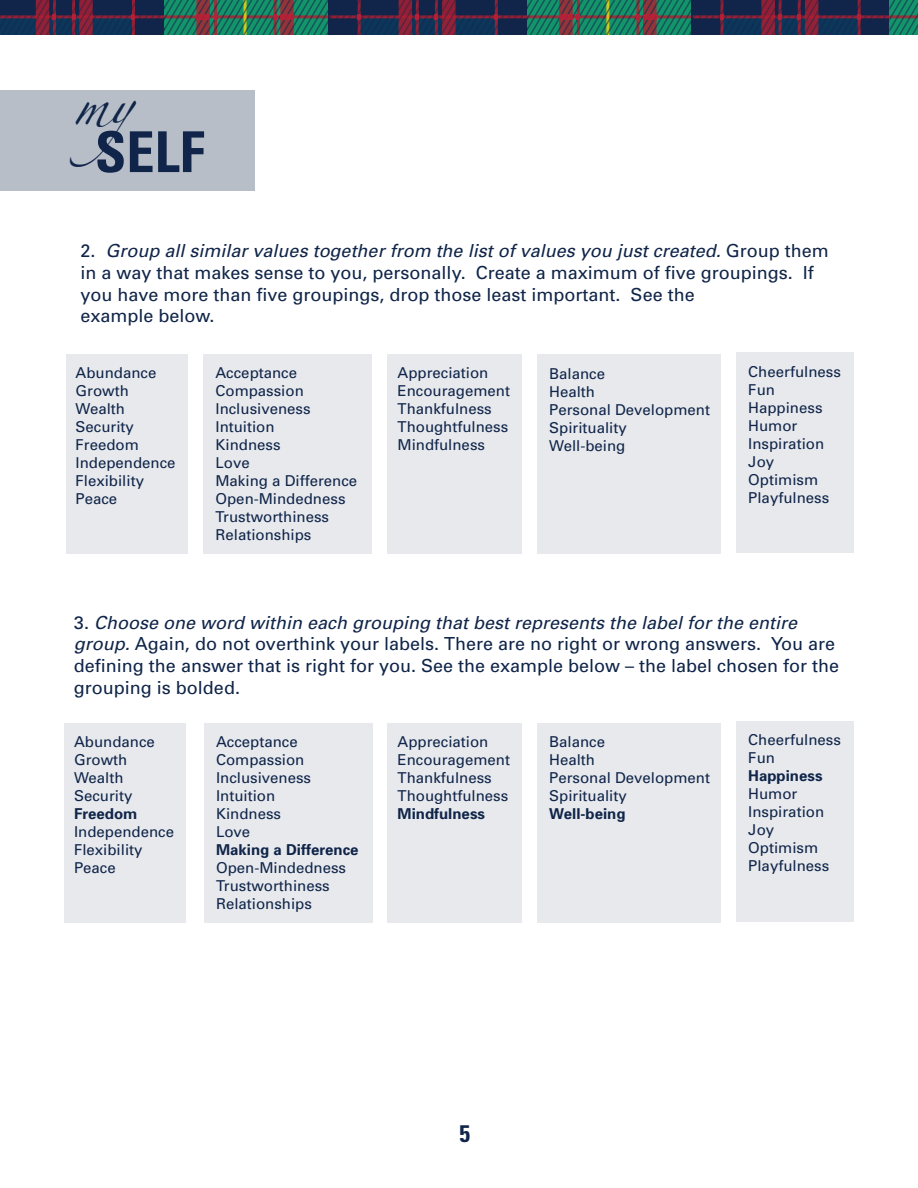
<style>
.page{position:relative;width:918px;height:1188px;background:#fff}
.page>*{position:absolute;margin:0;border:0;box-sizing:border-box;transform-origin:0 0}
.t1{font:700 condensed 56.4px "Univers";color:#102549}
.t2{font:40.65px "Zapfino";color:#102549}
.t3{font:700 condensed 23.85px "Univers";color:#102549}
.t4{font:18px/21.6px "Univers";color:#102549}
.t5{font:15px/18px "Univers";color:#102549}
.t6{font:700 15px "Univers";color:#102549}
.s1{font-style:italic}
</style>
<div class="page">
<div style="left:65px;top:723px;width:121px;height:199px;background:#e7e9ed"></div>
<div style="left:736px;top:353px;width:117px;height:200px;background:#e7e9ed"></div>
<div style="left:203px;top:354px;width:169px;height:199px;background:#e7e9ed"></div>
<div style="left:537px;top:354px;width:183px;height:199px;background:#e7e9ed"></div>
<div style="left:387px;top:354px;width:135px;height:199px;background:#e7e9ed"></div>
<div style="left:66px;top:354px;width:121px;height:199px;background:#e7e9ed"></div>
<div style="left:0;top:90px;width:255px;height:101px;background:#b7bec8"></div>
<svg style="left:0;top:0;width:918px;height:35px;background:#30434e"></svg>
<div style="left:280px;top:14px;width:14px;height:6px;background:#b82137"></div>
<div style="left:196px;top:14px;width:14px;height:6px;background:#b82137"></div>
<div style="left:736px;top:722px;width:117px;height:200px;background:#e7e9ed"></div>
<div style="left:204px;top:723px;width:168px;height:199px;background:#e7e9ed"></div>
<div style="left:537px;top:723px;width:183px;height:199px;background:#e7e9ed"></div>
<div style="left:387px;top:723px;width:135px;height:199px;background:#e7e9ed"></div>
<h2 class="t2" style="left:74px;top:86px;width:103px">my</h2>
<h1 class="t1" style="left:95px;top:117px;width:111px">SELF</h1>
<p class="t4" style="left:81px;top:240px;width:750px">2. <span class="s1">Group all similar values together from the list of values you just created.</span> Group them in a way that makes sense to you, personally. Create a maximum of five groupings. If you have more than five groupings, drop those least important. See the<br>example below.</p>
<p class="t5" style="left:76px;top:364px;width:102px">Abundance<br>Growth<br>Wealth<br>Security<br>Freedom<br>Independence<br>Flexibility<br>Peace</p>
<p class="t5" style="left:215px;top:364px;width:143px">Acceptance<br>Compassion<br>Inclusiveness<br>Intuition<br>Kindness<br>Love<br>Making a Difference<br>Open-Mindedness<br>Trustworthiness<br>Relationships</p>
<p class="t5" style="left:549px;top:364px;width:162px">Balance<br>Health<br>Personal Development<br>Spirituality<br>Well-being</p>
<p class="t5" style="left:748px;top:362px;width:94px">Cheerfulness<br>Fun<br>Happiness<br>Humor<br>Inspiration<br>Joy<br>Optimism<br>Playfulness</p>
<p class="t5" style="left:398px;top:364px;width:114px">Appreciation<br>Encouragement<br>Thankfulness<br>Thoughtfulness<br>Mindfulness</p>
<p class="t4" style="left:74px;top:612px;width:767px">3. <span class="s1">Choose one word within each grouping that best represents the label for the entire group.</span> Again, do not overthink your labels. There are no right or wrong answers. You are defining the answer that is right for you. See the example below – the label chosen for the grouping is bolded.</p>
<p class="t5" style="left:74px;top:733px;width:82px">Abundance<br>Growth<br>Wealth<br>Security</p>
<p class="t6" style="left:74px;top:804px;width:65px">Freedom</p>
<p class="t5" style="left:74px;top:823px;width:102px">Independence<br>Flexibility<br>Peace</p>
<p class="t5" style="left:216px;top:733px;width:97px">Acceptance<br>Compassion<br>Inclusiveness<br>Intuition<br>Kindness<br>Love</p>
<p class="t6" style="left:216px;top:840px;width:144px">Making a Difference</p>
<p class="t5" style="left:216px;top:859px;width:132px">Open-Mindedness<br>Trustworthiness<br>Relationships</p>
<p class="t5" style="left:398px;top:733px;width:114px">Appreciation<br>Encouragement<br>Thankfulness<br>Thoughtfulness</p>
<p class="t6" style="left:398px;top:804px;width:89px">Mindfulness</p>
<p class="t5" style="left:549px;top:733px;width:162px">Balance<br>Health<br>Personal Development<br>Spirituality</p>
<p class="t6" style="left:549px;top:805px;width:78px">Well-being</p>
<p class="t5" style="left:748px;top:731px;width:94px">Cheerfulness<br>Fun</p>
<p class="t6" style="left:748px;top:767px;width:76px">Happiness</p>
<p class="t5" style="left:748px;top:785px;width:82px">Humor<br>Inspiration<br>Joy<br>Optimism<br>Playfulness</p>
<h3 class="t3" style="left:459px;top:1119px;width:12px">5</h3>
</div>
